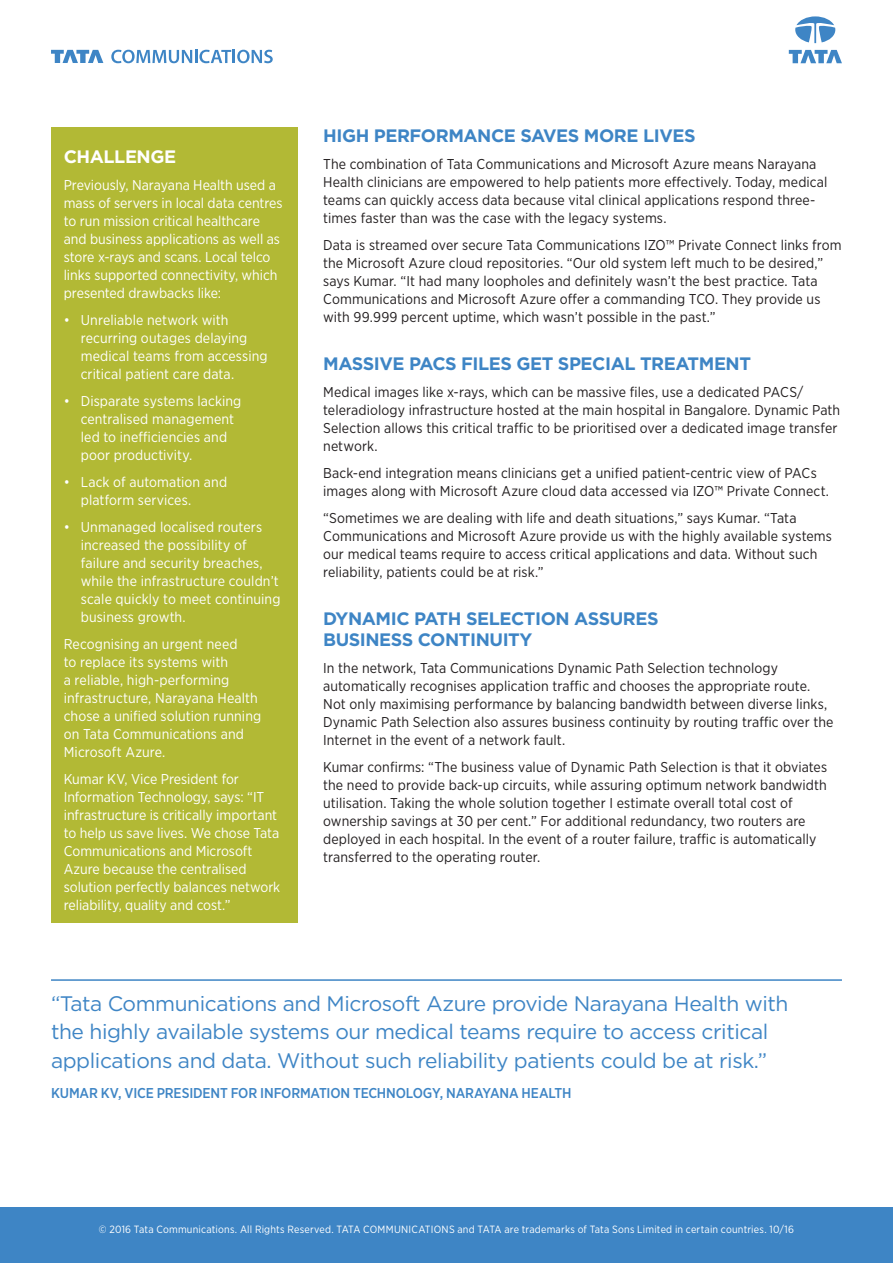
<style>
.page{position:relative;width:893px;height:1263px;background:#fff}
.page>*{position:absolute;margin:0;border:0;box-sizing:border-box;transform-origin:0 0}
.Quote_2{font:21px/28.5px "Gotham";letter-spacing:-.02em;color:#3e85c5}
.t1{font:700 18px/21px "Gotham";letter-spacing:-.025em;color:#3e85c5}
.t2{font:700 18px "Gotham";letter-spacing:-.025em;color:#fff}
.body{font:14.25px/18px "Gotham Narrow";letter-spacing:.005em;color:#231f20}
.body-2{font:14.25px/18px "Gotham Narrow";color:#fff}
.body_bullet{font:14.25px/18px "Gotham Narrow";letter-spacing:.005em;color:#fff}
.Quoter_2_copy{font:500 14.25px "Gotham Narrow";letter-spacing:-.015em;color:#3e85c5}
.body-3{font:10.5px "Gotham Narrow";letter-spacing:.02em;color:#fff}
</style>
<div class="page">
<div style="left:0;top:1208px;width:893px;height:55px;background:#3e85c5"></div>
<svg style="left:111px;top:50px;width:162px;height:13px"></svg>
<svg style="left:51px;top:50px;width:52px;height:13px"></svg>
<svg style="left:789px;top:50px;width:53px;height:13px"></svg>
<svg style="left:795px;top:16px;width:40px;height:27px"></svg>
<div style="left:51px;top:128px;width:247px;height:795px;background:#b2b935"></div>
<hr style="left:51px;top:979px;width:791px;height:2px;background:#3e85c5">
<p class="t2" style="left:64px;top:145px;width:114px">CHALLENGE</p>
<p class="body-2" style="left:64px;top:176px;width:220px">Previously, Narayana Health used a mass of servers in local data centres to run mission critical healthcare and business applications as well as store x-rays and scans. Local telco links supported connectivity, which presented drawbacks like:</p>
<p class="body_bullet" style="left:81px;top:311px;width:188px;text-indent:-17px">• Unreliable network with recurring outages delaying medical teams from accessing critical patient care data.</p>
<p class="body_bullet" style="left:81px;top:392px;width:162px;text-indent:-17px">• Disparate systems lacking centralised management led to inefficiencies and poor productivity.</p>
<p class="body_bullet" style="left:81px;top:473px;width:148px;text-indent:-17px">• Lack of automation and platform services.</p>
<p class="body_bullet" style="left:81px;top:518px;width:201px;text-indent:-17px">• Unmanaged localised routers increased the possibility of failure and security breaches, while the infrastructure couldn’t scale quickly to meet continuing business growth.</p>
<p class="body-2" style="left:64px;top:635px;width:199px">Recognising an urgent need<br>to replace its systems with<br>a reliable, high-performing infrastructure, Narayana Health chose a unified solution running on Tata Communications and<br>Microsoft Azure.</p>
<p class="body-2" style="left:64px;top:770px;width:218px">Kumar KV, Vice President for Information Technology, says: “IT infrastructure is critically important to help us save lives. We chose Tata Communications and Microsoft Azure because the centralised solution perfectly balances network reliability, quality and cost.”</p>
<p class="t1" style="left:323px;top:125px;width:374px">HIGH PERFORMANCE SAVES MORE LIVES</p>
<p class="body" style="left:323px;top:155px;width:506px">The combination of Tata Communications and Microsoft Azure means Narayana Health clinicians are empowered to help patients more effectively. Today, medical teams can quickly access data because vital clinical applications respond three&shy;times faster than was the case with the legacy systems.</p>
<p class="body" style="left:323px;top:236px;width:520px">Data is streamed over secure Tata Communications IZO™ Private Connect links from the Microsoft Azure cloud repositories. “Our old system left much to be desired,” says Kumar. “It had many loopholes and definitely wasn’t the best practice. Tata Communications and Microsoft Azure offer a commanding TCO. They provide us with 99.999 percent uptime, which wasn’t possible in the past.”</p>
<p class="t1" style="left:323px;top:353px;width:429px">MASSIVE PACS FILES GET SPECIAL TREATMENT</p>
<p class="body" style="left:323px;top:383px;width:518px">Medical images like x-rays, which can be massive files, use a dedicated PACS/ teleradiology infrastructure hosted at the main hospital in Bangalore. Dynamic Path Selection allows this critical traffic to be prioritised over a dedicated image transfer network.</p>
<p class="body" style="left:323px;top:464px;width:507px">Back-end integration means clinicians get a unified patient-centric view of PACs images along with Microsoft Azure cloud data accessed via IZO™ Private Connect.</p>
<p class="body" style="left:323px;top:509px;width:510px">“Sometimes we are dealing with life and death situations,” says Kumar. “Tata Communications and Microsoft Azure provide us with the highly available systems our medical teams require to access critical applications and data. Without such reliability, patients could be at risk.”</p>
<p class="t1" style="left:323px;top:608px;width:337px">DYNAMIC PATH SELECTION ASSURES<br>BUSINESS CONTINUITY</p>
<p class="body" style="left:323px;top:659px;width:512px">In the network, Tata Communications Dynamic Path Selection technology automatically recognises application traffic and chooses the appropriate route.<br>Not only maximising performance by balancing bandwidth between diverse links, Dynamic Path Selection also assures business continuity by routing traffic over the Internet in the event of a network fault.</p>
<p class="body" style="left:323px;top:758px;width:506px">Kumar confirms: “The business value of Dynamic Path Selection is that it obviates the need to provide back-up circuits, while assuring optimum network bandwidth utilisation. Taking the whole solution together I estimate overall total cost of ownership savings at 30 per cent.” For additional redundancy, two routers are deployed in each hospital. In the event of a router failure, traffic is automatically transferred to the operating router.</p>
<p class="Quote_2" style="left:51px;top:988px;width:739px">“Tata Communications and Microsoft Azure provide Narayana Health with the highly available systems our medical teams require to access critical applications and data. Without such reliability patients could be at risk.”</p>
<p class="Quoter_2_copy" style="left:51px;top:1083px;width:522px">KUMAR KV, VICE PRESIDENT FOR INFORMATION TECHNOLOGY, NARAYANA HEALTH</p>
<p class="body-3" style="left:99px;top:1223px;width:697px">© 2016 Tata Communications. All Rights Reserved. TATA COMMUNICATIONS and TATA are trademarks of Tata Sons Limited in certain countries. 10/16</p>
</div>
